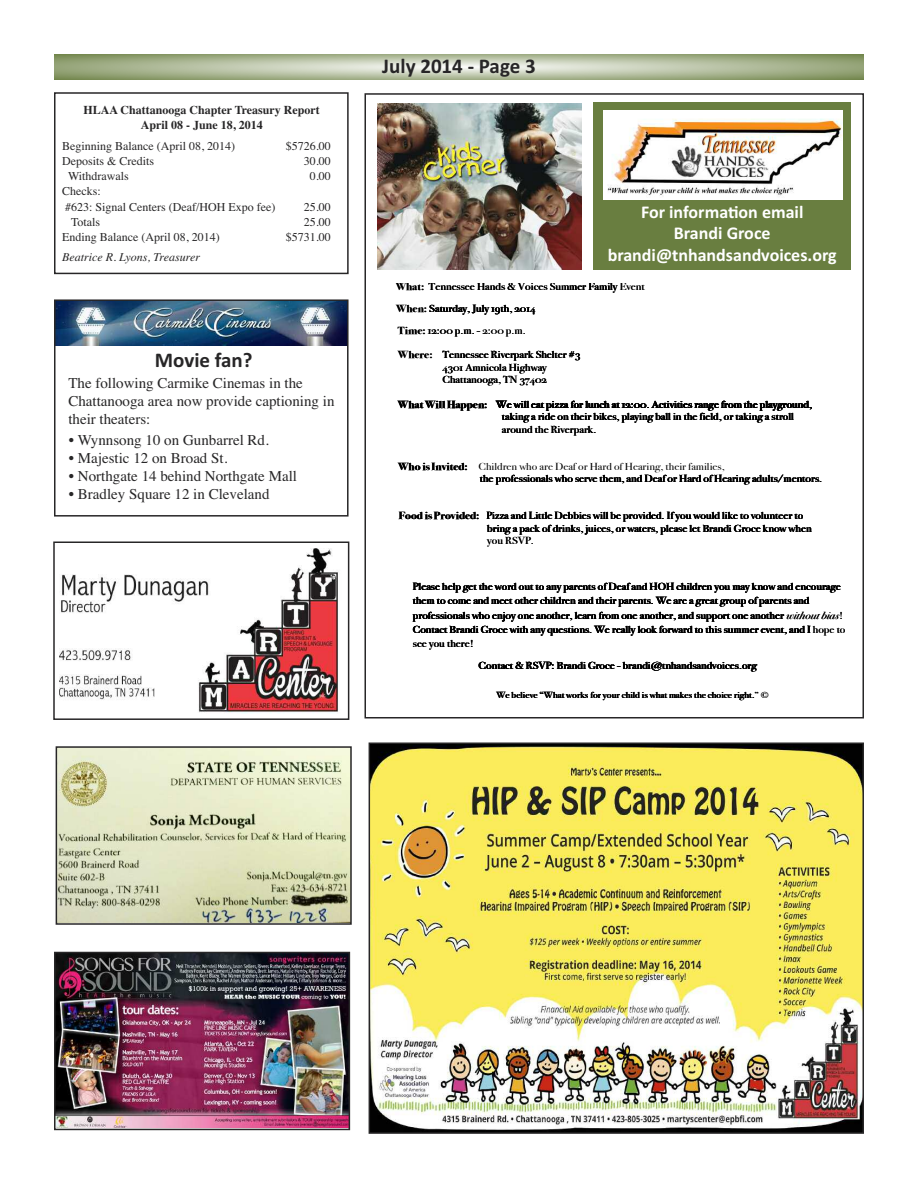
<style>
.page{position:relative;width:918px;height:1188px;background:#fff}
.page>*{position:absolute;margin:0;border:0;box-sizing:border-box;transform-origin:0 0}
.t1{font:700 21px "Calibri";color:#272627}
.t2{font:700 18px/21.6px "Calibri";color:#fff;text-align:center}
.t3{font:15px/18px "Times";color:#272627}
.t4{font:12px/15.3px "Times";color:#272627}
.t5{font:700 12px/15.3px "Times";color:#272627;text-align:center}
.t6{font:italic 12px "Times";color:#272627}
.t7{font:10.2px/14.2px "Bodoni Svty Two OSITCTT";color:#000;scale:1.13 1}
.t8{font:700 10.2px "Bodoni Svty Two OSITCTT";color:#000;scale:1.13 1}
.t9{font:8.7px "Bodoni Svty Two OSITCTT";color:#000;scale:1.13 1}
.s1{font-weight:700}
.s2{font-style:italic}
</style>
<div class="page">
<svg style="left:54px;top:54px;width:810px;height:25px"></svg>
<div style="left:54px;top:92px;width:295px;height:182px;border:2px solid #272627"></div>
<img style="left:57px;top:302px;width:289px;height:44px">
<div style="left:54px;top:299px;width:295px;height:218px;border:2px solid #272627"></div>
<div style="left:364px;top:93px;width:500px;height:625px;border:2px solid #272627"></div>
<img style="left:378px;top:103px;width:203px;height:167px">
<div style="left:593px;top:102px;width:258px;height:168px;background:#697e40"></div>
<img style="left:603px;top:111px;width:240px;height:89px">
<img style="left:372px;top:745px;width:489px;height:386px">
<div style="left:369px;top:742px;width:495px;height:392px;border:2px solid #272627"></div>
<img style="left:60px;top:549px;width:278px;height:165px">
<div style="left:53px;top:542px;width:296px;height:178px;border:2px solid #272627"></div>
<img style="left:59px;top:749px;width:290px;height:173px">
<div style="left:56px;top:746px;width:296px;height:179px;border:2px solid #272627"></div>
<img style="left:57px;top:955px;width:290px;height:172px">
<div style="left:54px;top:952px;width:296px;height:178px;border:2px solid #272627"></div>
<p class="t5" style="left:83px;top:102px;width:238px">HLAA Chattanooga Chapter Treasury Report<br>April 08 - June 18, 2014</p>
<p class="t4" style="left:62px;top:138px;width:174px">Beginning Balance (April 08, 2014)</p>
<p class="t4" style="left:286px;top:138px;width:46px">$5726.00</p>
<p class="t4" style="left:62px;top:153px;width:93px">Deposits &amp; Credits</p>
<p class="t4" style="left:304px;top:153px;width:28px">30.00</p>
<p class="t4" style="left:68px;top:168px;width:62px">Withdrawals</p>
<p class="t4" style="left:310px;top:168px;width:22px">0.00</p>
<p class="t4" style="left:62px;top:183px;width:215px">Checks:<br>#623: Signal Centers (Deaf/HOH Expo fee)</p>
<p class="t4" style="left:304px;top:199px;width:28px">25.00</p>
<p class="t4" style="left:71px;top:214px;width:31px">Totals</p>
<p class="t4" style="left:304px;top:214px;width:28px">25.00</p>
<p class="t4" style="left:62px;top:229px;width:159px">Ending Balance (April 08, 2014)</p>
<p class="t4" style="left:286px;top:229px;width:46px">$5731.00</p>
<p class="t6" style="left:62px;top:250px;width:139px">Beatrice R. Lyons, Treasurer</p>
<h1 class="t1" style="left:155px;top:348px;width:99px">Movie fan?</h1>
<h3 class="t3" style="left:68px;top:374px;width:268px">The following Carmike Cinemas in the<br>Chattanooga area now provide captioning in their theaters:</h3>
<h3 class="t3" style="left:69px;top:431px;width:201px">• Wynnsong 10 on Gunbarrel Rd.</h3>
<h3 class="t3" style="left:69px;top:449px;width:160px">• Majestic 12 on Broad St.</h3>
<h3 class="t3" style="left:69px;top:467px;width:230px">• Northgate 14 behind Northgate Mall</h3>
<h3 class="t3" style="left:69px;top:485px;width:202px">• Bradley Square 12 in Cleveland</h3>
<h1 class="t1" style="left:382px;top:53px;width:155px">July 2014 - Page 3</h1>
<h2 class="t2" style="left:608px;top:201px;width:231px">For information email<br>Brandi Groce brandi@tnhandsandvoices.org</h2>
<p class="t7" style="left:396px;top:276px;width:222px;line-height:21.6px"><span class="s1">What:</span> Tennessee Hands &amp; Voices Summer Family Event<br><span class="s1">When:</span> Saturday, July 19th, 2014<br><span class="s1">Time:</span> 12:00 p.m. - 2:00 p.m.</p>
<p class="t8" style="left:398px;top:349px;width:32px">Where:</p>
<p class="t7" style="left:443px;top:361px;width:94px;line-height:12.3px">4301 Amnicola Highway<br>Chattanooga, TN 37402</p>
<p class="t7" style="left:443px;top:348px;width:123px">Tennessee Riverpark Shelter #3</p>
<p class="t8" style="left:398px;top:398px;width:81px">What Will Happen:</p>
<p class="t7" style="left:502px;top:398px;width:276px;line-height:12.5px;text-indent:-6px">We will eat pizza for lunch at 12:00. Activities range from the playground, taking a ride on their bikes, playing ball in the field, or taking a stroll</p>
<p class="t8" style="left:398px;top:460px;width:63px">Who is Invited:</p>
<p class="t7" style="left:502px;top:422px;width:85px">around the Riverpark.</p>
<p class="t7" style="left:479px;top:459px;width:219px">Children who are Deaf or Hard of Hearing, their families,</p>
<p class="t7" style="left:480px;top:472px;width:305px">the professionals who serve them, and Deaf or Hard of Hearing adults/mentors.</p>
<p class="t8" style="left:399px;top:510px;width:73px">Food is Provided:</p>
<p class="t7" style="left:486px;top:510px;width:289px;line-height:12.5px">Pizza and Little Debbies will be provided. If you would like to volunteer to bring a pack of drinks, juices, or waters, please let Brandi Groce know when</p>
<p class="t7" style="left:487px;top:533px;width:43px">you RSVP.</p>
<p class="t7" style="left:413px;top:580px;width:384px">Please help get the word out to any parents of Deaf and HOH children you may know and encourage them to come and meet other children and their parents. We are a great group of parents and professionals who enjoy one another, learn from one another, and support one another <span class="s2">without bias</span>!<br>Contact Brandi Groce with any questions. We really look forward to this summer event, and I hope to</p>
<p class="t7" style="left:479px;top:658px;width:248px">Contact &amp; RSVP: Brandi Groce - brandi@tnhandsandvoices.org</p>
<p class="t9" style="left:496px;top:690px;width:242px">We believe “What works for your child is what makes the choice right.” ©</p>
<p class="t7" style="left:413px;top:637px;width:55px">see you there!</p>
</div>
